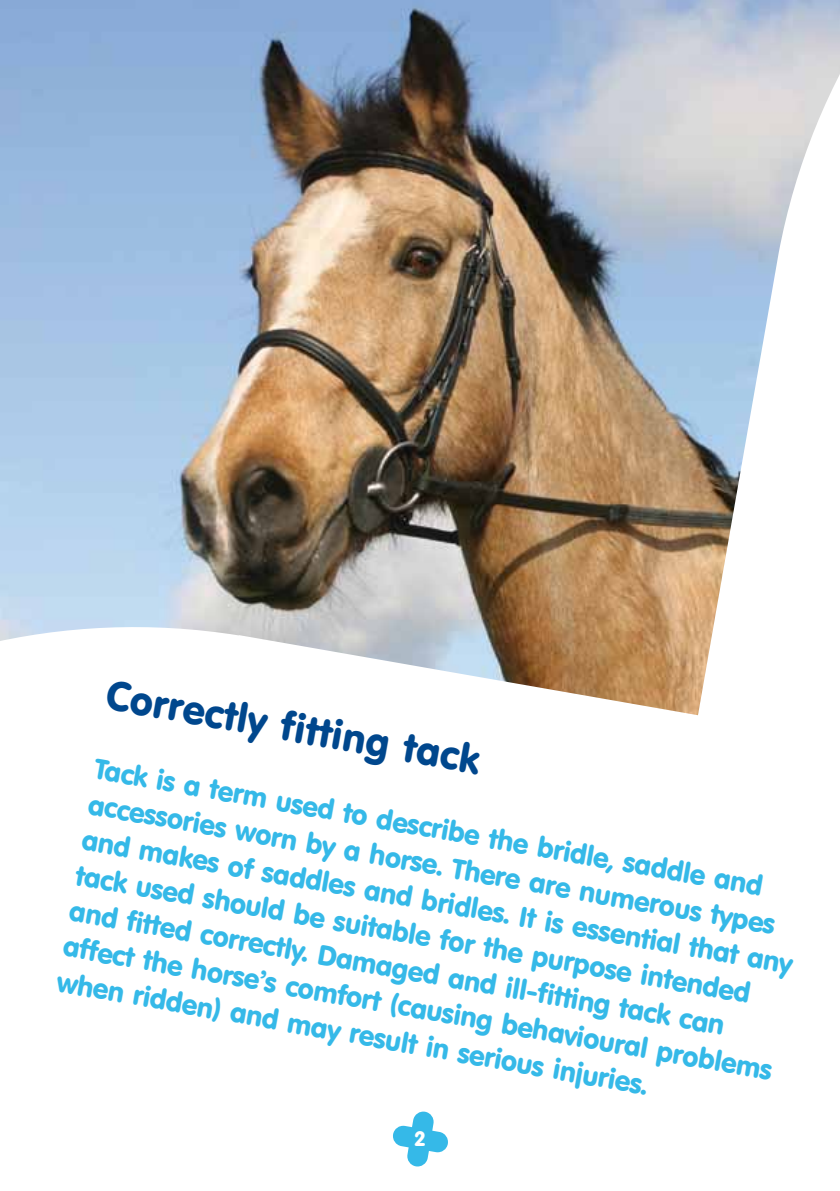
<style>
.page{position:relative;width:840px;height:1191px;background:#fff}
.page>*{position:absolute;margin:0;border:0;box-sizing:border-box;transform-origin:0 0}
.t1{font:40px "VAG Rounded BT";color:#00478d}
.t2{font:28px/36px "VAG Rounded BT";color:#35b9e8}
.t3{font:20.4px "VAG Rounded BT";color:#fff}
</style>
<div class="page">
<img style="left:0;top:0;width:839px;height:716px">
<svg style="left:393px;top:1111px;width:55px;height:56px"></svg>
<h1 class="t1" style="left:111px;top:669px;width:380px;rotate:10deg">Correctly fitting tack</h1>
<p class="t2" style="left:98px;top:750px;width:722px;rotate:10deg">Tack is a term used to describe the bridle, saddle and accessories worn by a horse. There are numerous types and makes of saddles and bridles. It is essential that any tack used should be suitable for the purpose intended and fitted correctly. Damaged and ill-fitting tack can affect the horse’s comfort (causing behavioural problems when ridden) and may result in serious injuries.</p>
<p class="t3" style="left:414px;top:1126px;width:12px">2</p>
</div>
